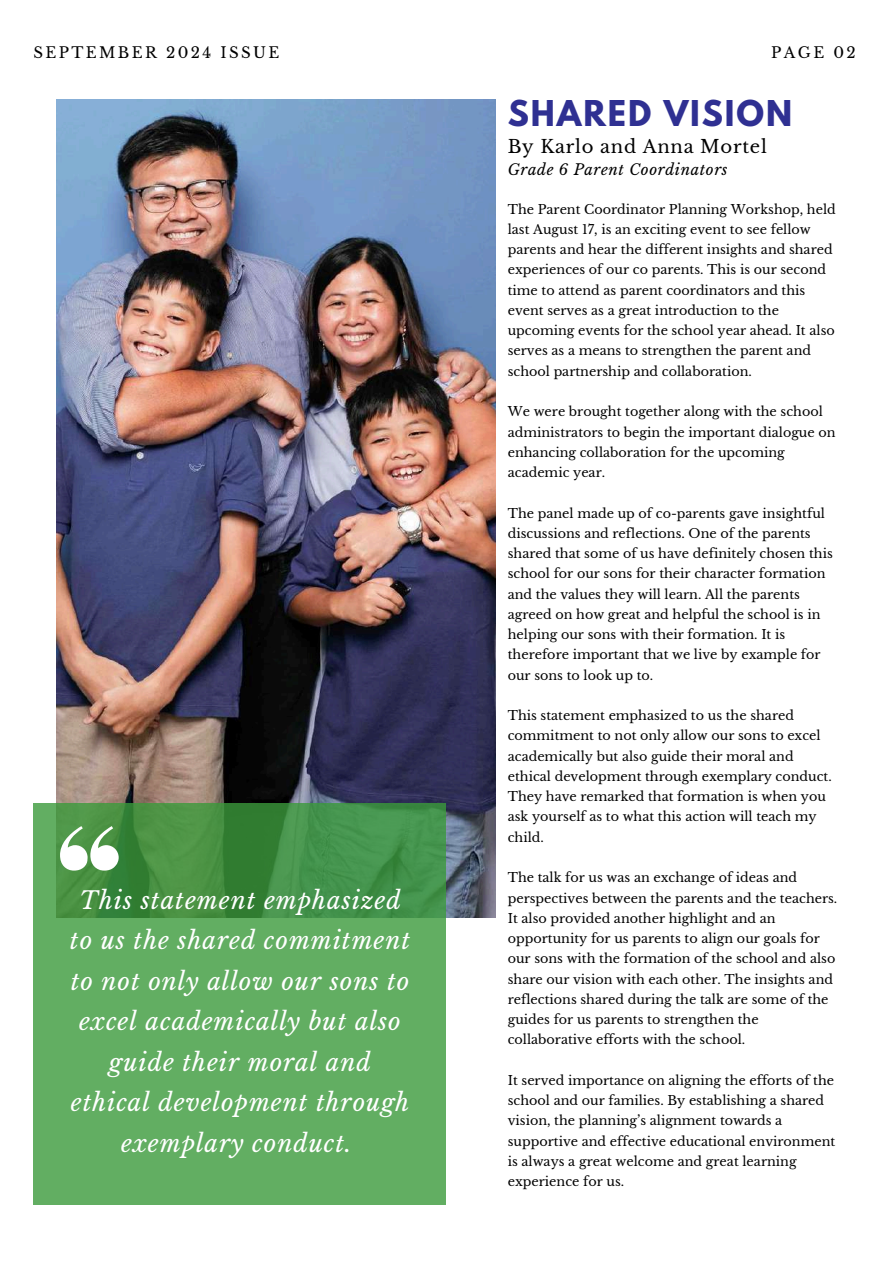
<style>
.page{position:relative;width:894px;height:1264px;background:#fff}
.page>*{position:absolute;margin:0;border:0;box-sizing:border-box;transform-origin:0 0}
.t1{font:700 31.5px "League Spartan";letter-spacing:.06em;color:#2f3092}
.t2{font:italic 24px/40.5px "Libre Baskerville";letter-spacing:.04em;color:#fff;text-align:center}
.t3{font:18px "Libre Baskerville";letter-spacing:.04em;color:#000}
.t4{font:15px "Libre Baskerville";letter-spacing:.16em;color:#000}
.t5{font:italic 15px "Libre Baskerville";letter-spacing:.04em;color:#000}
.t6{font:12.75px/20.2px "Libre Baskerville";color:#000}
</style>
<div class="page">
<img style="left:56px;top:100px;width:439px;height:817px">
<svg style="left:33px;top:803px;width:413px;height:402px;background:#59a55a"></svg>
<svg style="left:60px;top:826px;width:58px;height:44px"></svg>
<p class="t4" style="left:33px;top:43px;width:247px">SEPTEMBER 2024 ISSUE</p>
<h2 class="t2" style="left:70px;top:880px;width:342px">This statement emphasized to us the shared commitment to not only allow our sons to excel academically but also guide their moral and ethical development through exemplary conduct.</h2>
<p class="t4" style="left:771px;top:43px;width:86px">PAGE 02</p>
<h1 class="t1" style="left:507px;top:98px;width:286px">SHARED VISION</h1>
<h3 class="t3" style="left:507px;top:136px;width:260px">By Karlo and Anna Mortel</h3>
<p class="t5" style="left:507px;top:160px;width:221px">Grade 6 Parent Coordinators</p>
<p class="t6" style="left:507px;top:199px;width:329px">The Parent Coordinator Planning Workshop, held last August 17, is an exciting event to see fellow parents and hear the different insights and shared experiences of our co parents. This is our second time to attend as parent coordinators and this event serves as a great introduction to the upcoming events for the school year ahead. It also serves as a means to strengthen the parent and school partnership and collaboration.</p>
<p class="t6" style="left:507px;top:401px;width:329px">We were brought together along with the school administrators to begin the important dialogue on enhancing collaboration for the upcoming academic year.</p>
<p class="t6" style="left:507px;top:503px;width:326px">The panel made up of co-parents gave insightful discussions and reflections. One of the parents shared that some of us have definitely chosen this school for our sons for their character formation and the values they will learn. All the parents agreed on how great and helpful the school is in helping our sons with their formation. It is therefore important that we live by example for our sons to look up to.</p>
<p class="t6" style="left:507px;top:705px;width:325px">This statement emphasized to us the shared commitment to not only allow our sons to excel academically but also guide their moral and ethical development through exemplary conduct.<br>They have remarked that formation is when you ask yourself as to what this action will teach my child.</p>
<p class="t6" style="left:507px;top:867px;width:331px">The talk for us was an exchange of ideas and perspectives between the parents and the teachers.<br>It also provided another highlight and an opportunity for us parents to align our goals for our sons with the formation of the school and also share our vision with each other. The insights and reflections shared during the talk are some of the guides for us parents to strengthen the collaborative efforts with the school.</p>
<p class="t6" style="left:507px;top:1070px;width:329px">It served importance on aligning the efforts of the school and our families. By establishing a shared vision, the planning’s alignment towards a supportive and effective educational environment is always a great welcome and great learning experience for us.</p>
</div>
